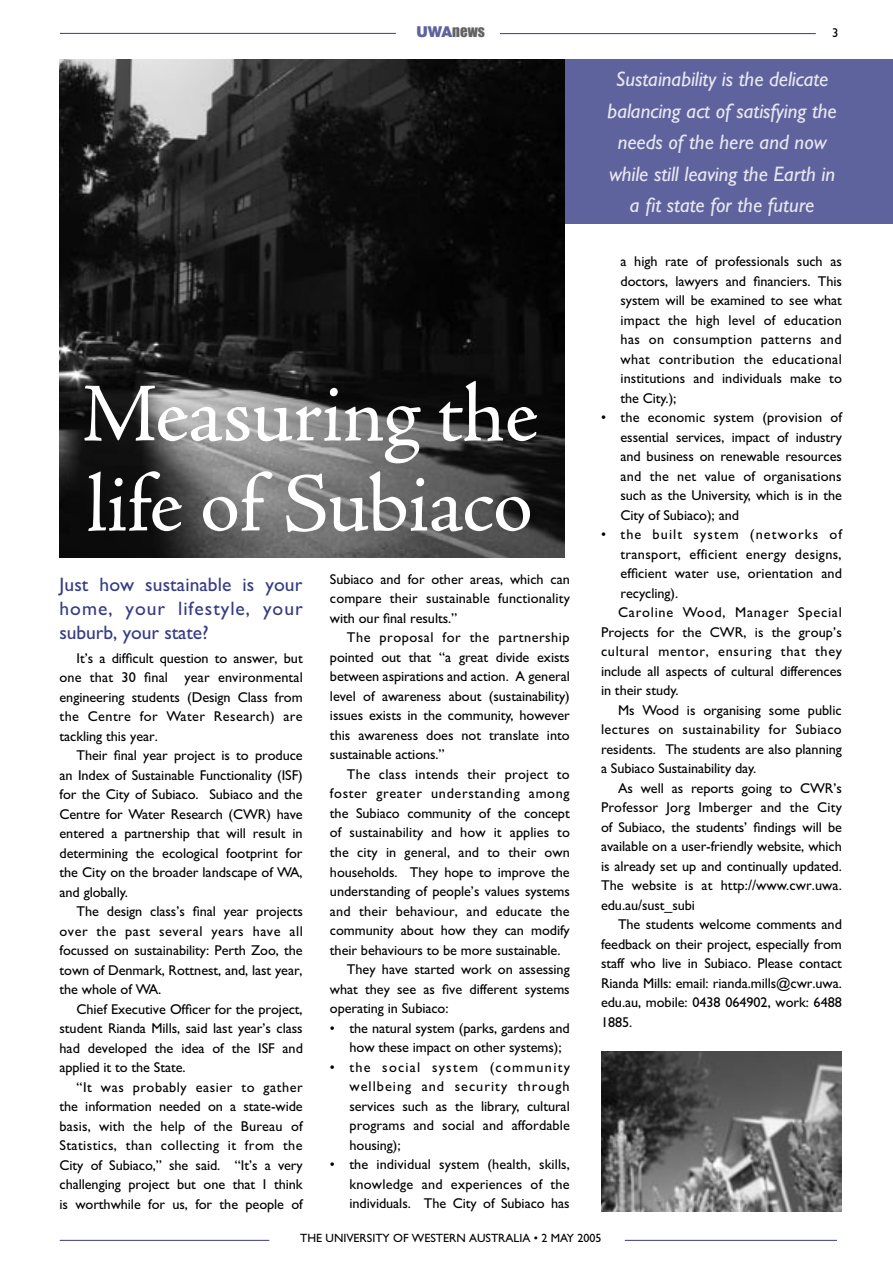
<style>
.page{position:relative;width:893px;height:1263px;background:#fff}
.page>*{position:absolute;margin:0;border:0;box-sizing:border-box;transform-origin:0 0}
.t1{font:84px/90px "Adobe Jenson Pro";letter-spacing:-.01em;color:#fff}
.t2{font:italic 21px/31.5px "Gentle Sans";letter-spacing:-.005em;color:#e7e7f0;text-align:center}
.t3{font:19.5px/24px "Gentle Sans";letter-spacing:.005em;color:#363b84;text-align:justify}
.t4{font:15px "Impact";color:#636363}
.t5{font:14.25px/19.5px "Gentle Sans";letter-spacing:-.005em;color:#000;text-align:justify}
.t6{font:14.25px "Gentle Sans";letter-spacing:.025em;color:#000}
.t7{font:14.25px "Gentle Sans";letter-spacing:.015em;color:#000}
.t8{font:14.25px "Gentle Sans";letter-spacing:.045em;color:#000}
.t9{font:14.25px "Gentle Sans";letter-spacing:.05em;color:#000}
.t10{font:14.25px "Gentle Sans";letter-spacing:.055em;color:#000}
.t11{font:14.25px "Gentle Sans";letter-spacing:.08em;color:#000}
.t12{font:12.75px "Gentle Sans";color:#000}
.t13{font:12px "Gentle Sans";color:#000}
.s1{font-family:"Helvetica Neue";font-weight:900;color:#5e629d}
</style>
<div class="page">
<div style="left:535px;top:59px;width:358px;height:165px;background:#5e629d"></div>
<img style="left:60px;top:60px;width:505px;height:498px">
<img style="left:601px;top:1052px;width:240px;height:160px">
<hr style="left:60px;top:33px;width:336px;height:1px;background:#363b84">
<hr style="left:625px;top:1240px;width:212px;height:1px;background:#363b84">
<hr style="left:60px;top:1240px;width:209px;height:1px;background:#363b84">
<hr style="left:500px;top:33px;width:316px;height:1px;background:#363b84">
<p class="t4" style="left:416px;top:22px;width:70px"><span class="s1">UWA</span>NEWS</p>
<p class="t12" style="left:832px;top:26px;width:8px">3</p>
<h1 class="t1" style="left:82px;top:371px;width:458px">Measuring the life of Subiaco</h1>
<h3 class="t3" style="left:60px;top:572px;width:245px">Just how sustainable is your home, your lifestyle, your suburb, your state?</h3>
<p class="t5" style="left:60px;top:648px;width:245px;text-indent:17px">It’s a difficult question to answer, but one that 30 final year environmental engineering students (Design Class from the Centre for Water Research) are tackling this year.</p>
<p class="t5" style="left:60px;top:745px;width:245px;text-indent:17px">Their final year project is to produce an Index of Sustainable Functionality (ISF) for the City of Subiaco. Subiaco and the Centre for Water Research (CWR) have entered a partnership that will result in determining the ecological footprint for the City on the broader landscape of WA, and globally.</p>
<p class="t5" style="left:60px;top:901px;width:245px;text-indent:17px">The design class’s final year projects over the past several years have all focussed on sustainability: Perth Zoo, the town of Denmark, Rottnest, and, last year, the whole of WA.</p>
<p class="t5" style="left:60px;top:999px;width:245px;text-indent:17px">Chief Executive Officer for the project, student Rianda Mills, said last year’s class had developed the idea of the ISF and applied it to the State.</p>
<p class="t5" style="left:60px;top:1077px;width:245px;text-indent:17px">“It was probably easier to gather the information needed on a state-wide basis, with the help of the Bureau of Statistics, than collecting it from the City of Subiaco,” she said. “It’s a very challenging project but one that I think is worthwhile for us, for the people of</p>
<p class="t5" style="left:330px;top:569px;width:241px">Subiaco and for other areas, which can compare their sustainable functionality with our final results.”</p>
<p class="t5" style="left:330px;top:628px;width:241px;text-indent:17px">The proposal for the partnership pointed out that “a great divide exists between aspirations and action. A general level of awareness about (sustainability) issues exists in the community, however this awareness does not translate into sustainable actions.”</p>
<p class="t6" style="left:347px;top:766px;width:224px">The class intends their project to</p>
<p class="t8" style="left:330px;top:785px;width:241px">foster greater understanding among</p>
<p class="t5" style="left:330px;top:803px;width:241px">the Subiaco community of the concept</p>
<p class="t5" style="left:330px;top:823px;width:242px">of sustainability and how it applies to</p>
<p class="t5" style="left:330px;top:842px;width:241px">the city in general, and to their own</p>
<p class="t5" style="left:330px;top:862px;width:241px">households. They hope to improve the</p>
<p class="t5" style="left:330px;top:881px;width:241px">understanding of people’s values systems</p>
<p class="t7" style="left:330px;top:902px;width:241px">and their behaviour, and educate the</p>
<p class="t5" style="left:330px;top:920px;width:241px">community about how they can modify</p>
<p class="t5" style="left:330px;top:940px;width:232px">their behaviours to be more sustainable.</p>
<p class="t5" style="left:347px;top:959px;width:224px">They have started work on assessing</p>
<p class="t5" style="left:330px;top:979px;width:241px">what they see as five different systems</p>
<p class="t5" style="left:330px;top:998px;width:120px">operating in Subiaco:</p>
<p class="t5" style="left:349px;top:1018px;width:222px;text-indent:-19px">• the natural system (parks, gardens and how these impact on other systems);</p>
<p class="t5" style="left:349px;top:1057px;width:222px;text-indent:-19px">• the social system (community wellbeing and security through services such as the library, cultural programs and social and affordable housing);</p>
<p class="t5" style="left:349px;top:1154px;width:222px;text-indent:-19px">• the individual system (health, skills, knowledge and experiences of the individuals. The City of Subiaco has</p>
<h2 class="t2" style="left:608px;top:63px;width:231px">Sustainability is the delicate balancing act of satisfying the needs of the here and now while still leaving the Earth in a fit state for the future</h2>
<p class="t5" style="left:620px;top:251px;width:223px">a high rate of professionals such as doctors, lawyers and financiers. This system will be examined to see what impact the high level of education has on consumption patterns and what contribution the educational institutions and individuals make to the City.);</p>
<p class="t5" style="left:620px;top:407px;width:223px;text-indent:-20px">• the economic system (provision of essential services, impact of industry and business on renewable resources and the net value of organisations such as the University, which is in the City of Subiaco); and</p>
<p class="t11" style="left:601px;top:526px;width:243px">• the built system (networks of</p>
<p class="t6" style="left:620px;top:546px;width:223px">transport, efficient energy designs,</p>
<p class="t5" style="left:620px;top:563px;width:223px">efficient water use, orientation and</p>
<p class="t5" style="left:620px;top:583px;width:59px">recycling).</p>
<p class="t10" style="left:618px;top:604px;width:225px">Caroline Wood, Manager Special</p>
<p class="t5" style="left:601px;top:622px;width:242px">Projects for the CWR, is the group’s</p>
<p class="t9" style="left:601px;top:643px;width:243px">cultural mentor, ensuring that they</p>
<p class="t5" style="left:601px;top:661px;width:242px">include all aspects of cultural differences</p>
<p class="t5" style="left:601px;top:680px;width:79px">in their study.</p>
<p class="t5" style="left:618px;top:700px;width:225px">Ms Wood is organising some public</p>
<p class="t6" style="left:601px;top:721px;width:242px">lectures on sustainability for Subiaco</p>
<p class="t5" style="left:601px;top:739px;width:242px">residents. The students are also planning</p>
<p class="t5" style="left:601px;top:758px;width:157px">a Subiaco Sustainability day.</p>
<p class="t5" style="left:618px;top:778px;width:225px">As well as reports going to CWR’s</p>
<p class="t7" style="left:601px;top:799px;width:242px">Professor Jorg Imberger and the City</p>
<p class="t5" style="left:601px;top:817px;width:242px">of Subiaco, the students’ findings will be</p>
<p class="t5" style="left:601px;top:836px;width:242px">available on a user-friendly website, which</p>
<p class="t5" style="left:601px;top:856px;width:242px">is already set up and continually updated.</p>
<p class="t5" style="left:601px;top:875px;width:242px">The website is at http://www.cwr.uwa.</p>
<p class="t5" style="left:601px;top:895px;width:96px">edu.au/sust_subi</p>
<p class="t5" style="left:618px;top:914px;width:225px">The students welcome comments and</p>
<p class="t5" style="left:601px;top:934px;width:242px">feedback on their project, especially from</p>
<p class="t5" style="left:601px;top:953px;width:242px">staff who live in Subiaco. Please contact</p>
<p class="t5" style="left:601px;top:973px;width:242px">Rianda Mills: email: rianda.mills@cwr.uwa.</p>
<p class="t5" style="left:601px;top:992px;width:242px">edu.au, mobile: 0438 064902, work: 6488</p>
<p class="t5" style="left:601px;top:1012px;width:33px">1885.</p>
<p class="t13" style="left:300px;top:1231px;width:303px">THE UNIVERSITY OF WESTERN AUSTRALIA • 2 MAY 2005</p>
</div>
